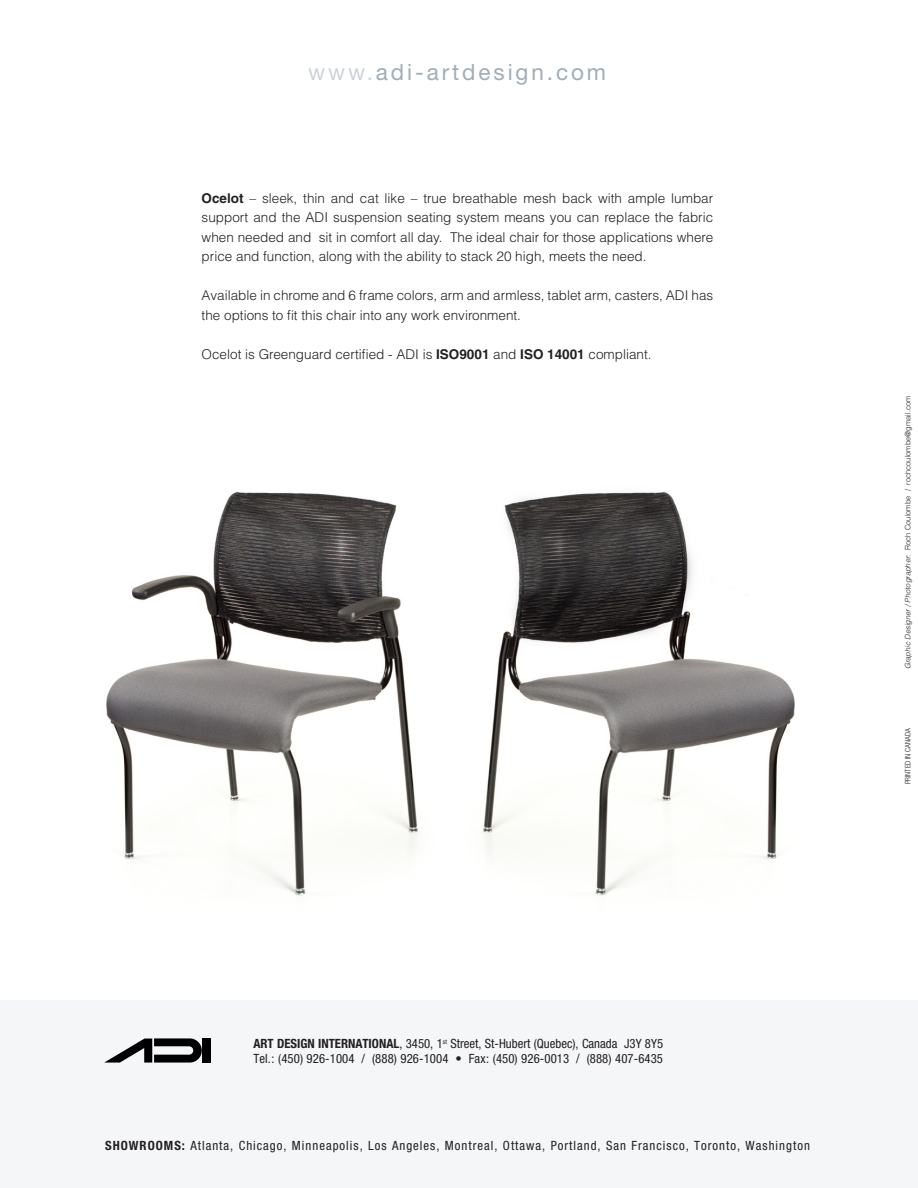
<style>
.page{position:relative;width:918px;height:1188px;background:#fff}
.page>*{position:absolute;margin:0;border:0;box-sizing:border-box;transform-origin:0 0}
.t1{font:22.5px "Helvetica Neue";letter-spacing:.13em;color:#a1adb7}
.t2{font:300 13.5px/19.5px "Helvetica";color:#231f20;text-align:justify}
.t3{font:condensed 12.75px/15px "Helvetica Neue";letter-spacing:.005em;color:#231f20}
.t4{font:condensed 12.75px "Helvetica Neue";letter-spacing:.08em;color:#231f20}
.t5{font:300 7.5px "Helvetica";color:#231f20}
.t6{font:300 condensed 7.5px "Helvetica Neue";color:#231f20}
.s1{color:#ccd3d9}
.s2{font-weight:700}
.s3{font-style:italic}
</style>
<div class="page">
<img style="left:106px;top:491px;width:312px;height:405px">
<img style="left:483px;top:491px;width:312px;height:405px">
<div style="left:0;top:1001px;width:918px;height:187px;background:#f4f6f7"></div>
<div style="left:203px;top:1038px;width:8px;height:25px;background:#000002"></div>
<svg style="left:104px;top:1038px;width:98px;height:25px"></svg>
<h1 class="t1" style="left:308px;top:59px;width:300px"><span class="s1">www.</span>adi-artdesign.com</h1>
<p class="t2" style="left:202px;top:188px;width:513px"><span class="s2">Ocelot</span> – sleek, thin and cat like – true breathable mesh back with ample lumbar support and the ADI suspension seating system means you can replace the fabric when needed and sit in comfort all day. The ideal chair for those applications where price and function, along with the ability to stack 20 high, meets the need.</p>
<p class="t2" style="left:202px;top:286px;width:513px">Available in chrome and 6 frame colors, arm and armless, tablet arm, casters, ADI has the options to fit this chair into any work environment.</p>
<p class="t2" style="left:202px;top:344px;width:451px">Ocelot is Greenguard certified - ADI is <span class="s2">ISO9001</span> and <span class="s2">ISO 14001</span> compliant.</p>
<p class="t5" style="left:903px;top:669px;width:275px;rotate:-90deg"><span class="s3">Graphic Designer / Photographer:</span> Roch Coulombe / rochcoulombe@gmail.com</p>
<p class="t6" style="left:904px;top:784px;width:58px;rotate:-90deg">printed in CANADA</p>
<p class="t3" style="left:253px;top:1035px;width:411px"><span class="s2">ART DESIGN INTERNATIONAL</span>, 3450, 1<sup>st</sup> Street, St-Hubert (Quebec), Canada J3Y 8Y5<br>Tel. : (450) 926-1004 / (888) 926-1004 • Fax : (450) 926-0013 / (888) 407-6435</p>
<p class="t4" style="left:105px;top:1138px;width:706px"><span class="s2">SHOWROOMS:</span> Atlanta, Chicago, Minneapolis, Los Angeles, Montreal, Ottawa, Portland, San Francisco, Toronto, Washington</p>
</div>
